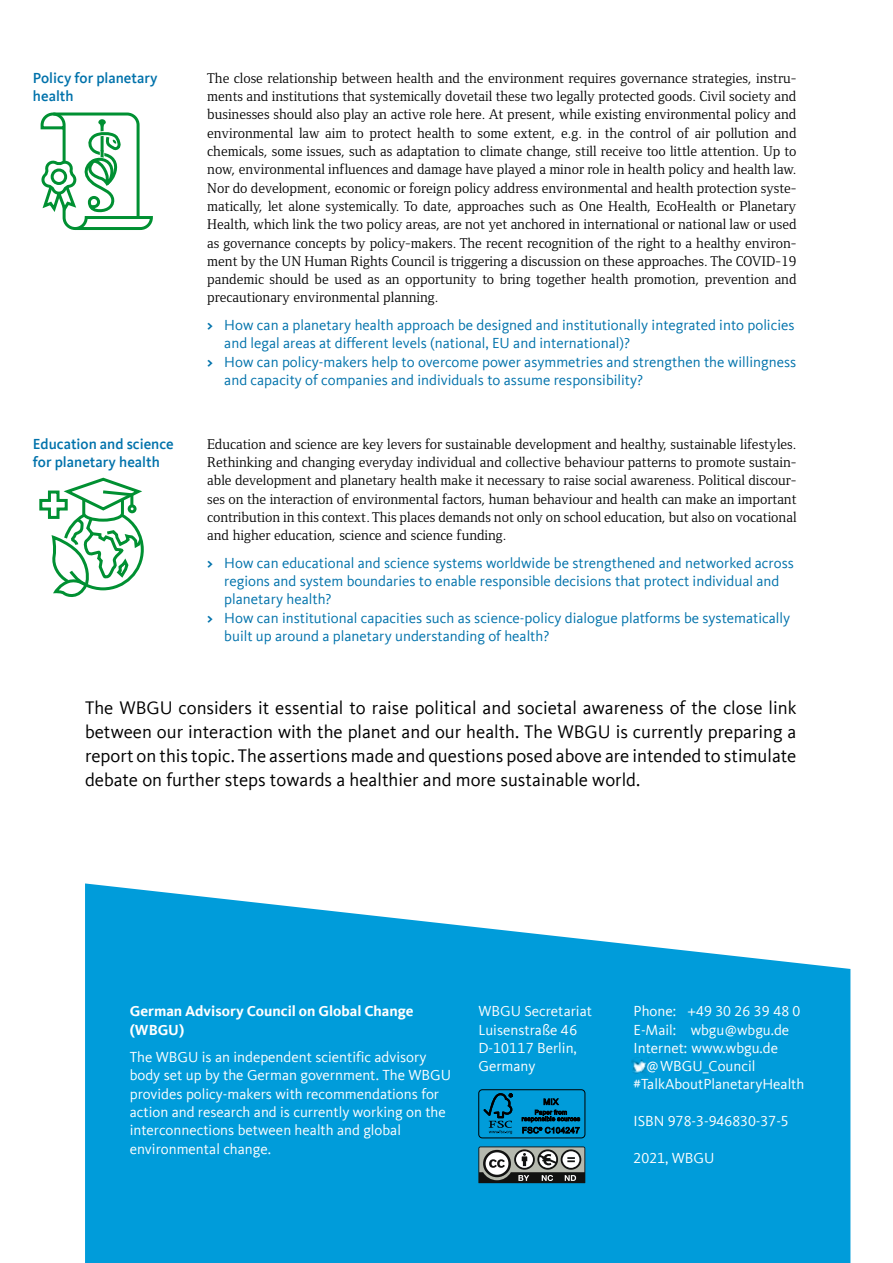
<style>
.page{position:relative;width:893px;height:1263px;background:#fff}
.page>*{position:absolute;margin:0;border:0;box-sizing:border-box;transform-origin:0 0}
.Einleitung{font:18.75px/24px "Kievit Offc";color:#000;text-align:justify}
.t1{font:15px/18.3px "Kievit Offc";color:#0072ab}
.Kievit_Absender{font:15px/18.3px "Kievit Offc";color:#fff}
.Kievit_Medium{font:500 15px/18.3px "Kievit Offc";color:#0072ab}
.Kievit_Bold_Absend{font:700 15px/18.3px "Kievit Offc";color:#fff}
.Fließtext_ohne_Einz{font:14.55px/18.3px "Foundry Form Serif";color:#000;text-align:justify}
.s1{font-weight:700}
</style>
<div class="page">
<svg style="left:85px;top:883px;width:765px;height:380px;background:#1da7de"></svg>
<svg style="left:40px;top:112px;width:113px;height:118px"></svg>
<div style="left:52px;top:170px;width:14px;height:13px;background:#fff;border-radius:50%"></div>
<div style="left:51px;top:168px;width:16px;height:17px;border:3px solid #009032;border-radius:50%"></div>
<img style="left:632px;top:1057px;width:17px;height:20px">
<svg style="left:478px;top:1146px;width:108px;height:38px"></svg>
<svg style="left:39px;top:477px;width:105px;height:120px"></svg>
<div style="left:478px;top:1089px;width:107px;height:49px;border:1px solid #000;border-radius:4px"></div>
<svg style="left:483px;top:1093px;width:30px;height:41px"></svg>
<svg style="left:522px;top:1098px;width:58px;height:35px;background:#006a94"></svg>
<p class="Kievit_Medium" style="left:33px;top:69px;width:126px">Policy for planetary health</p>
<p class="Kievit_Medium" style="left:33px;top:435px;width:142px">Education and science for planetary health</p>
<p class="Fließtext_ohne_Einz" style="left:207px;top:69px;width:591px">The close relationship between health and the environment requires governance strategies, instru&shy;ments and institutions that systemically dovetail these two legally protected goods. Civil society and businesses should also play an active role here. At present, while existing environmental policy and environmental law aim to protect health to some extent, e.g. in the control of air pollution and chemicals, some issues, such as adaptation to climate change, still receive too little attention. Up to now, environmental influences and damage have played a minor role in health policy and health law.<br>Nor do development, economic or foreign policy address environmental and health protection syste&shy;matically, let alone systemically. To date, approaches such as One Health, EcoHealth or Planetary Health, which link the two policy areas, are not yet anchored in international or national law or used as governance concepts by policy-makers. The recent recognition of the right to a healthy environ&shy;ment by the UN Human Rights Council is triggering a discussion on these approaches. The COVID-19 pandemic should be used as an opportunity to bring together health promotion, prevention and precautionary environmental planning.</p>
<p class="t1" style="left:224px;top:316px;width:572px;text-indent:-17px"><span class="s1">&gt;</span> How can a planetary health approach be designed and institutionally integrated into policies and legal areas at different levels (national, EU and international)?</p>
<p class="t1" style="left:224px;top:353px;width:573px;text-indent:-17px"><span class="s1">&gt;</span> How can policy-makers help to overcome power asymmetries and strengthen the willingness and capacity of companies and individuals to assume responsibility?</p>
<p class="Fließtext_ohne_Einz" style="left:207px;top:435px;width:591px">Education and science are key levers for sustainable development and healthy, sustainable lifestyles.<br>Rethinking and changing everyday individual and collective behaviour patterns to promote sustain&shy;able development and planetary health make it necessary to raise social awareness. Political discour&shy;ses on the interaction of environmental factors, human behaviour and health can make an important contribution in this context. This places demands not only on school education, but also on vocational and higher education, science and science funding.</p>
<p class="t1" style="left:224px;top:554px;width:571px;text-indent:-17px"><span class="s1">&gt;</span> How can educational and science systems worldwide be strengthened and networked across regions and system boundaries to enable responsible decisions that protect individual and planetary health?</p>
<p class="t1" style="left:224px;top:609px;width:567px;text-indent:-17px"><span class="s1">&gt;</span> How can institutional capacities such as science-policy dialogue platforms be systematically built up around a planetary understanding of health?</p>
<p class="Einleitung" style="left:85px;top:696px;width:713px">The WBGU considers it essential to raise political and societal awareness of the close link between our interaction with the planet and our health. The WBGU is currently preparing a report on this topic. The assertions made and questions posed above are intended to stimulate debate on further steps towards a healthier and more sustainable world.</p>
<p class="Kievit_Bold_Absend" style="left:130px;top:1002px;width:285px">German Advisory Council on Global Change (WBGU)</p>
<p class="Kievit_Absender" style="left:130px;top:1048px;width:298px">The WBGU is an independent scientific advisory</p>
<p class="Kievit_Absender" style="left:130px;top:1066px;width:323px">body set up by the German government. The WBGU</p>
<p class="Kievit_Absender" style="left:130px;top:1085px;width:311px">provides policy-makers with recommendations for</p>
<p class="Kievit_Absender" style="left:130px;top:1103px;width:318px">action and research and is currently working on the interconnections between health and global environmental change.</p>
<p class="Kievit_Absender" style="left:478px;top:1002px;width:115px">WBGU Secretariat</p>
<p class="Kievit_Absender" style="left:478px;top:1020px;width:100px">Luisenstraße 46</p>
<p class="Kievit_Absender" style="left:478px;top:1039px;width:100px">D-10117 Berlin,</p>
<p class="Kievit_Absender" style="left:478px;top:1057px;width:59px">Germany</p>
<p class="Kievit_Absender" style="left:634px;top:1002px;width:168px">Phone: +49 30 26 39 48 0</p>
<p class="Kievit_Absender" style="left:634px;top:1020px;width:157px">E-Mail: wbgu@wbgu.de</p>
<p class="Kievit_Absender" style="left:634px;top:1039px;width:146px">Internet: www.wbgu.de</p>
<p class="Kievit_Absender" style="left:647px;top:1057px;width:110px">@ WBGU_Council</p>
<p class="Kievit_Absender" style="left:634px;top:1075px;width:172px">#TalkAboutPlanetaryHealth</p>
<p class="Kievit_Absender" style="left:634px;top:1112px;width:157px">ISBN 978-3-946830-37-5</p>
<p class="Kievit_Absender" style="left:634px;top:1149px;width:82px">2021, WBGU</p>
</div>
